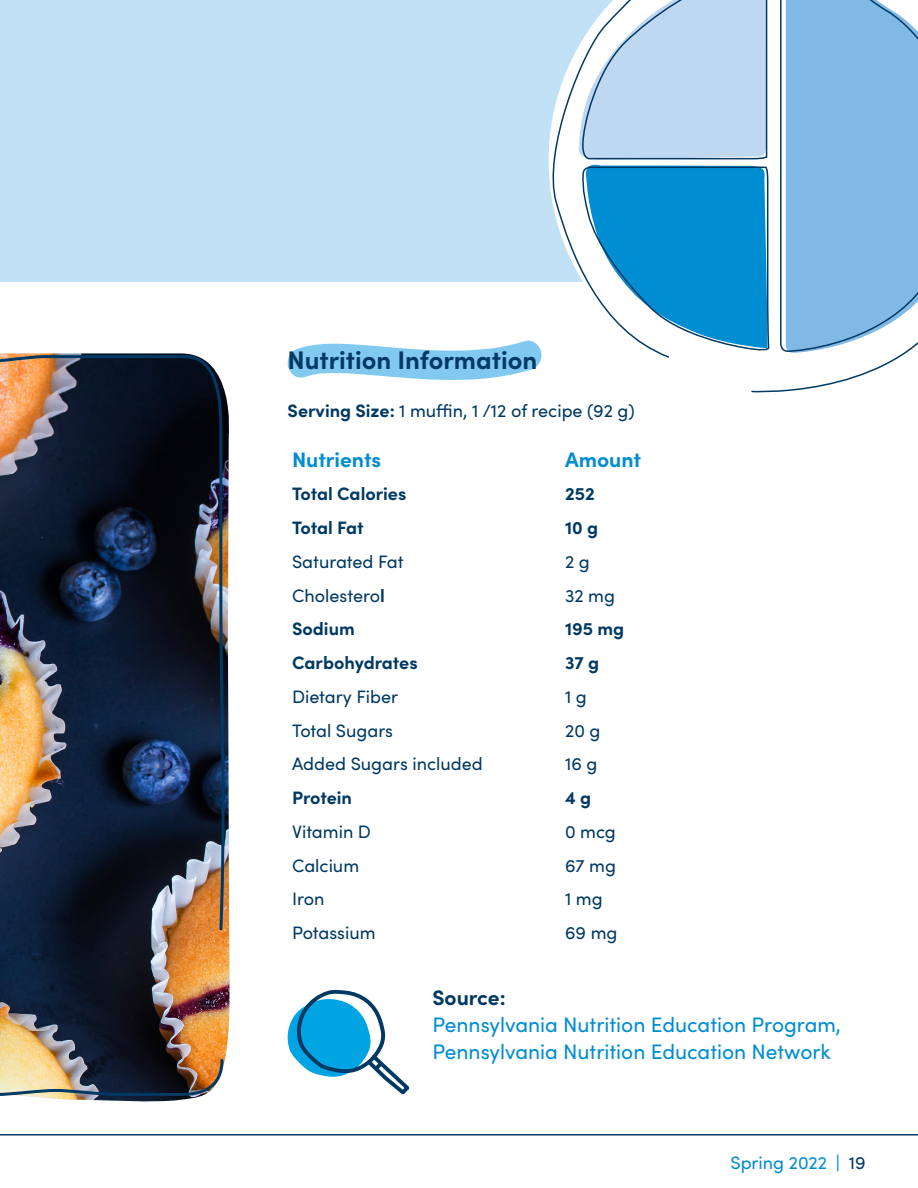
<style>
.page{position:relative;width:918px;height:1188px;background:#fff}
.page>*{position:absolute;margin:0;border:0;box-sizing:border-box;transform-origin:0 0}
.t1{font:700 25.5px "Sofia Pro";color:#003963}
.t2{font:21px/27px "Sofia Pro";color:#008dd1}
.t3{font:700 21px "Sofia Pro";color:#008dd1}
.t4{font:700 21px "Sofia Pro";color:#003963}
.t5{font:18px "Sofia Pro";color:#003963}
.t6{font:700 18px "Sofia Pro";color:#003963}
.t7{font:18px "Sofia Pro";color:#008dd1}
.s1{font-weight:700}
.s2{font-weight:600}
.s3{color:#003963}
</style>
<div class="page">
<hr style="left:0;top:1134px;width:918px;height:2px;background:#003963">
<svg style="left:287px;top:340px;width:255px;height:40px"></svg>
<div style="left:0;top:0;width:918px;height:282px;background:#c0e1f6"></div>
<img style="left:226px;top:397px;width:4px;height:655px">
<img style="left:0;top:353px;width:226px;height:749px">
<img style="left:0;top:1057px;width:225px;height:42px">
<svg style="left:548px;top:0;width:370px;height:393px"></svg>
<svg style="left:287px;top:990px;width:122px;height:104px"></svg>
<p class="t1" style="left:288px;top:341px;width:251px">Nutrition Information</p>
<p class="t5" style="left:288px;top:398px;width:349px"><span class="s1">Serving Size:</span> 1 mufn, 1 /12 of recipe (92 g)</p>
<p class="t3" style="left:292px;top:443px;width:91px">Nutrients</p>
<p class="t3" style="left:565px;top:443px;width:77px">Amount</p>
<p class="t6" style="left:292px;top:480px;width:116px">Total Calories</p>
<p class="t6" style="left:565px;top:480px;width:31px">252</p>
<p class="t6" style="left:292px;top:514px;width:73px">Total Fat</p>
<p class="t6" style="left:565px;top:514px;width:35px">10 g</p>
<p class="t5" style="left:292px;top:548px;width:113px">Saturated Fat</p>
<p class="t5" style="left:565px;top:548px;width:26px">2 g</p>
<p class="t5" style="left:292px;top:582px;width:94px">Cholestero<span class="s1">l</span></p>
<p class="t5" style="left:565px;top:582px;width:52px">32 mg</p>
<p class="t6" style="left:292px;top:615px;width:64px">Sodium</p>
<p class="t6" style="left:565px;top:615px;width:61px">195 mg</p>
<p class="t6" style="left:292px;top:649px;width:127px">Carbohydrates</p>
<p class="t6" style="left:565px;top:649px;width:36px">37 g</p>
<p class="t5" style="left:292px;top:683px;width:108px">Dietary Fiber</p>
<p class="t5" style="left:565px;top:683px;width:23px">1 g</p>
<p class="t5" style="left:292px;top:717px;width:102px">Total Sugars</p>
<p class="t5" style="left:565px;top:717px;width:37px">20 g</p>
<p class="t5" style="left:292px;top:751px;width:192px">Added Sugars included</p>
<p class="t5" style="left:565px;top:751px;width:34px">16 g</p>
<p class="t6" style="left:292px;top:784px;width:61px">Protein</p>
<p class="t6" style="left:565px;top:784px;width:28px">4 g</p>
<p class="t5" style="left:292px;top:818px;width:80px">Vitamin D</p>
<p class="t5" style="left:565px;top:818px;width:52px">0 mcg</p>
<p class="t5" style="left:292px;top:852px;width:69px">Calcium</p>
<p class="t5" style="left:565px;top:852px;width:53px">67 mg</p>
<p class="t5" style="left:292px;top:886px;width:34px">Iron</p>
<p class="t5" style="left:565px;top:886px;width:39px">1 mg</p>
<p class="t5" style="left:292px;top:920px;width:85px">Potassium</p>
<p class="t5" style="left:565px;top:920px;width:54px">69 mg</p>
<p class="t4" style="left:432px;top:982px;width:75px">Source:</p>
<p class="t2" style="left:432px;top:1010px;width:410px">Pennsylvania Nutrition Education Program,<br>Pennsylvania Nutrition Education Network</p>
<p class="t7" style="left:731px;top:1150px;width:137px">Spring 2022 <span class="s2">|</span> <span class="s3">19</span></p>
</div>
